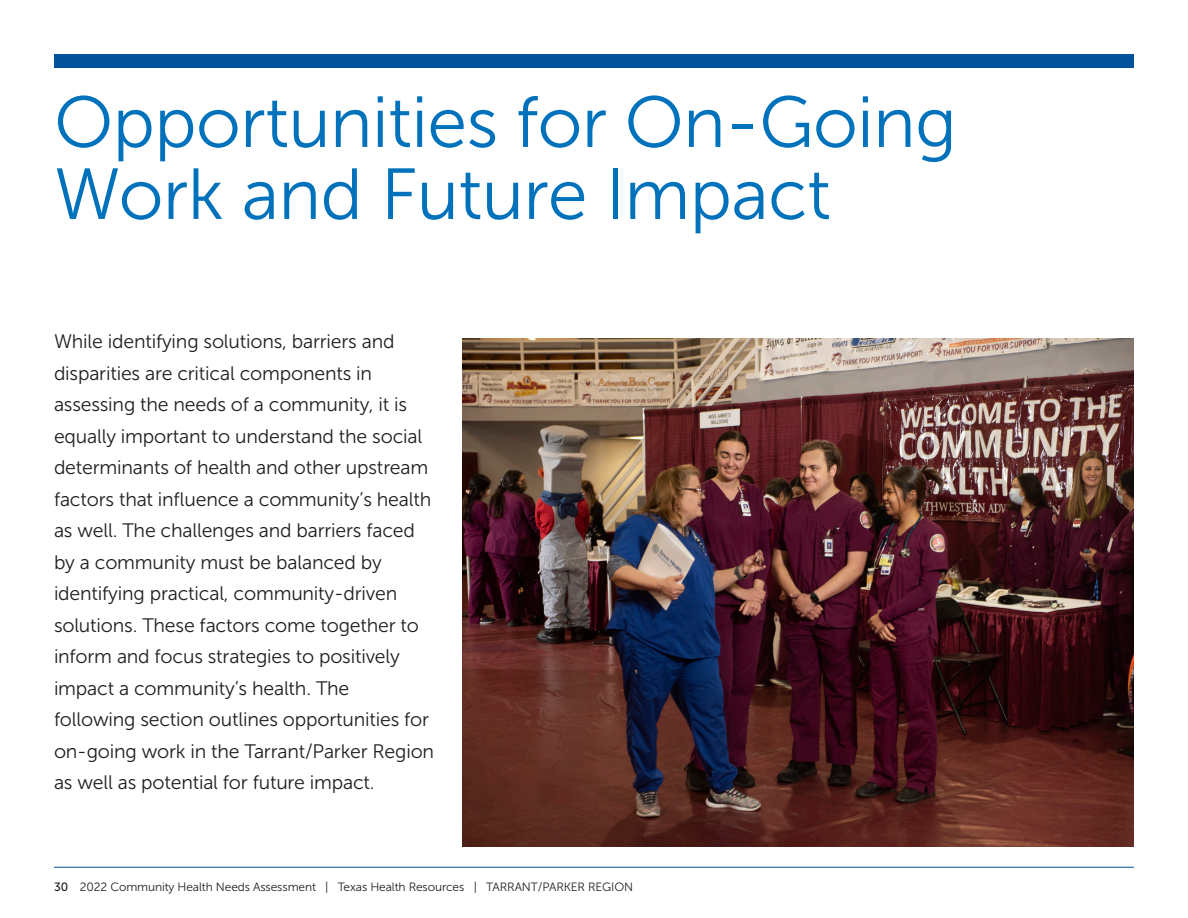
<style>
.page{position:relative;width:1188px;height:918px;background:#fff}
.page>*{position:absolute;margin:0;border:0;box-sizing:border-box;transform-origin:0 0}
.Section_Head{font:72px/72px "Museo Sans 300";letter-spacing:-.01em;color:#0072bc}
.Pullout_Sidebar{font:19.5px/31.5px "Museo Sans 300";letter-spacing:-.01em;color:#231f20}
.t1{font:12px "Museo Sans 300";letter-spacing:-.01em;color:#231f20}
.s1{font-family:"Museo Sans 500"}
</style>
<div class="page">
<hr style="left:54px;top:867px;width:1080px;height:1px;background:#01529a">
<div style="left:54px;top:54px;width:1080px;height:14px;background:#01529a"></div>
<img style="left:462px;top:338px;width:672px;height:508px">
<p class="Section_Head" style="left:54px;top:87px;width:904px">Opportunities for On-Going<br>Work and Future Impact</p>
<p class="Pullout_Sidebar" style="left:54px;top:326px;width:382px">While identifying solutions, barriers and disparities are critical components in assessing the needs of a community, it is equally important to understand the social determinants of health and other upstream factors that influence a community’s health as well. The challenges and barriers faced by a community must be balanced by identifying practical, community-driven solutions. These factors come together to inform and focus strategies to positively impact a community’s health. The following section outlines opportunities for on-going work in the Tarrant/Parker Region as well as potential for future impact.</p>
<p class="t1" style="left:54px;top:880px;width:581px"><span class="s1">30</span> 2022 Community Health Needs Assessment | Texas Health Resources | TARRANT/PARKER REGION</p>
</div>
